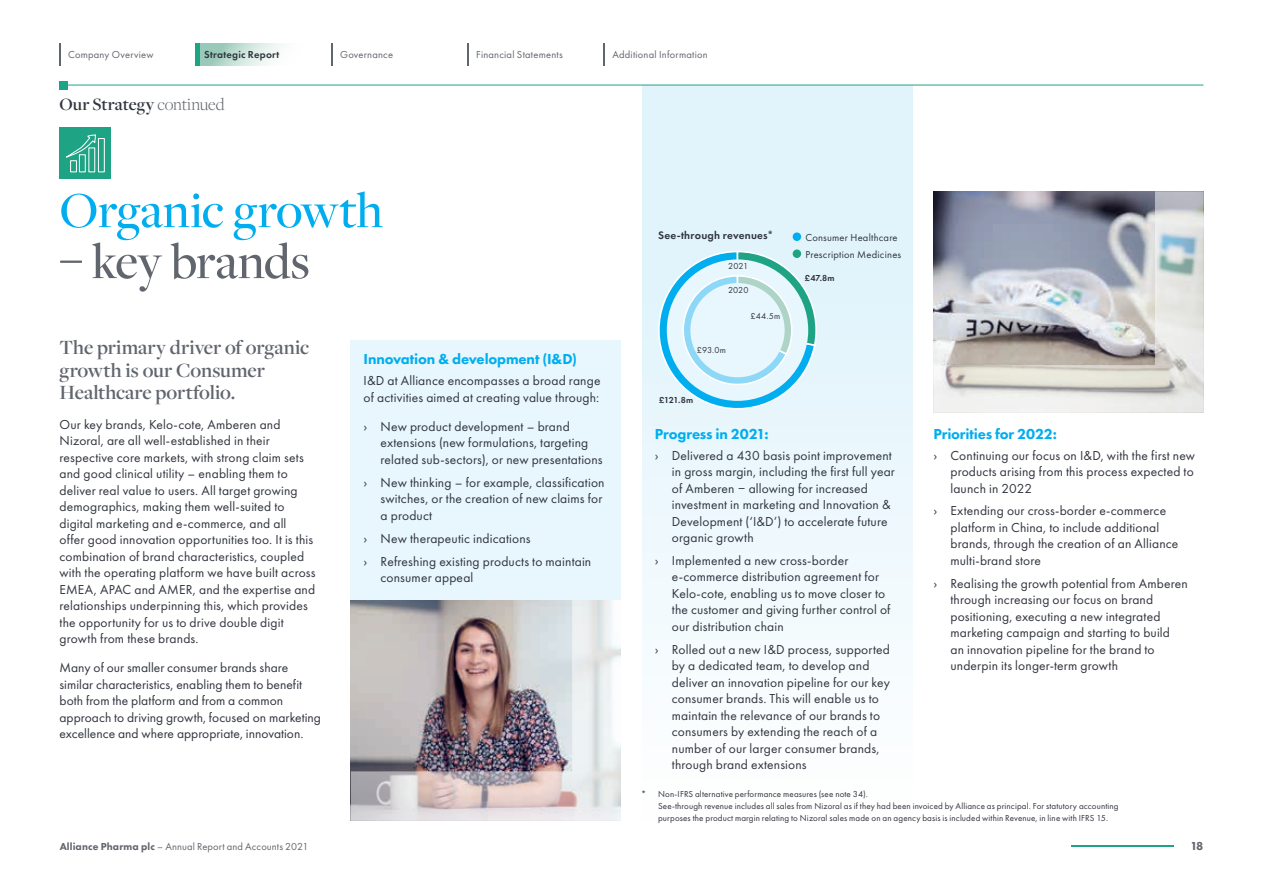
<style>
.page{position:relative;width:1263px;height:893px;background:#fff}
.page>*{position:absolute;margin:0;border:0;box-sizing:border-box;transform-origin:0 0}
.t1{font:500 52.5px "Freight Disp Pro";letter-spacing:-.005em;color:#00aeef}
.t2{font:500 52.5px "Freight Disp Pro";letter-spacing:-.01em;color:#61656d}
.t3{font:600 21px/22.5px "Freight Disp Pro";letter-spacing:-.005em;color:#61656d}
.t4{font:600 18px "Freight Disp Pro";letter-spacing:.005em;color:#30343e}
.t5{font:800 15px "Futura PT";letter-spacing:-.01em;color:#00aeef}
.t6{font:13.5px/16.5px "Futura PT";letter-spacing:.01em;color:#30343e}
.t7{font:800 12px "Futura PT";color:#61656d}
.t8{font:600 11.25px "Futura PT";letter-spacing:.02em;color:#30343e}
.t9{font:10.5px "Futura PT";letter-spacing:.02em;color:#61656d}
.t10{font:10.5px/17.2px "Futura PT";letter-spacing:.02em;color:#30343e}
.t11{font:600 10.5px "Futura PT";letter-spacing:.025em;color:#30343e}
.t12{font:9px/12px "Futura PT";letter-spacing:.015em;color:#30343e}
.t13{font:600 9px "Futura PT";color:#30343e}
.s1{font-weight:300;color:#61656d}
.s2{font-weight:800}
</style>
<div class="page">
<svg style="left:934px;top:191px;width:270px;height:221px;background:#b8babf"></svg>
<img style="left:351px;top:600px;width:270px;height:221px">
<div style="left:642px;top:85px;width:270px;height:736px;background:linear-gradient(to bottom,#dbf2fb,#fcfefe)"></div>
<div style="left:60px;top:128px;width:51px;height:51px;background:#1ea485"></div>
<div style="left:70px;top:160px;width:7px;height:12px;border:1px solid #fff"></div>
<div style="left:79px;top:154px;width:7px;height:18px;border:1px solid #fff"></div>
<div style="left:89px;top:148px;width:6px;height:24px;border:1px solid #fff"></div>
<div style="left:98px;top:138px;width:7px;height:34px;border:1px solid #fff"></div>
<svg style="left:66px;top:135px;width:30px;height:23px"></svg>
<div style="left:351px;top:340px;width:270px;height:260px;background:#e8f6fd"></div>
<div style="left:793px;top:232px;width:8px;height:9px;background:#00aeef;border-radius:50%"></div>
<svg style="left:652px;top:250px;width:166px;height:166px;background:#bbe6f3"></svg>
<div style="left:690px;top:283px;width:95px;height:94px;background:#e8f6fd;border-radius:50%"></div>
<svg style="left:200px;top:43px;width:83px;height:22px"></svg>
<hr style="left:1071px;top:846px;width:103px;height:1px;background:#1ea485">
<hr style="left:196px;top:43px;width:4px;height:22px;background:#1ea485">
<hr style="left:68px;top:85px;width:1135px;height:1px;background:#1ea485">
<div style="left:60px;top:81px;width:8px;height:8px;background:#1ea485"></div>
<svg style="left:60px;top:43px;width:1px;height:22px"></svg>
<svg style="left:332px;top:43px;width:1px;height:22px"></svg>
<svg style="left:604px;top:43px;width:1px;height:22px"></svg>
<svg style="left:468px;top:43px;width:1px;height:22px"></svg>
<p class="t9" style="left:68px;top:48px;width:87px">Company Overview</p>
<p class="t11" style="left:204px;top:47px;width:77px">Strategic Report</p>
<p class="t9" style="left:340px;top:48px;width:54px">Governance</p>
<p class="t9" style="left:476px;top:48px;width:88px">Financial Statements</p>
<p class="t9" style="left:612px;top:48px;width:97px">Additional Information</p>
<h3 class="t4" style="left:60px;top:92px;width:166px">Our Strategy <span class="s1">continued</span></h3>
<h1 class="t1" style="left:60px;top:176px;width:325px">Organic growth</h1>
<h1 class="t2" style="left:60px;top:227px;width:252px">– key brands</h1>
<h2 class="t3" style="left:60px;top:336px;width:251px">The primary driver of organic growth is our Consumer<br>Healthcare portfolio.</h2>
<p class="t6" style="left:60px;top:416px;width:258px">Our key brands, Kelo-cote, Amberen and Nizoral, are all well-established in their respective core markets, with strong claim sets and good clinical utility – enabling them to deliver real value to users. All target growing demographics, making them well-suited to digital marketing and e-commerce, and all<br>offer good innovation opportunities too. It is this combination of brand characteristics, coupled with the operating platform we have built across EMEA, APAC and AMER, and the expertise and relationships underpinning this, which provides the opportunity for us to drive double digit growth from these brands.</p>
<p class="t6" style="left:60px;top:660px;width:263px">Many of our smaller consumer brands share similar characteristics, enabling them to benefit both from the platform and from a common approach to driving growth, focused on marketing excellence and where appropriate, innovation.</p>
<p class="t5" style="left:364px;top:350px;width:215px">Innovation &amp; development (I&amp;D)</p>
<p class="t6" style="left:364px;top:372px;width:238px">I&amp;D at Alliance encompasses a broad range of activities aimed at creating value through:</p>
<p class="t6" style="left:381px;top:418px;width:224px;text-indent:-17px">› New product development – brand extensions (new formulations, targeting related sub-sectors), or new presentations</p>
<p class="t6" style="left:381px;top:474px;width:225px;text-indent:-17px">› New thinking – for example, classification switches, or the creation of new claims for a product</p>
<p class="t6" style="left:364px;top:527px;width:229px;line-height:23px">› New therapeutic indications<br>› Refreshing existing products to maintain</p>
<p class="t6" style="left:381px;top:569px;width:94px">consumer appeal</p>
<p class="t8" style="left:658px;top:228px;width:117px">See-through revenues*</p>
<p class="t12" style="left:728px;top:260px;width:21px">2021</p>
<p class="t12" style="left:728px;top:284px;width:22px">2020</p>
<p class="t12" style="left:697px;top:344px;width:30px">£93.0m</p>
<p class="t13" style="left:659px;top:395px;width:36px">£121.8m</p>
<p class="t12" style="left:750px;top:310px;width:31px">£44.5m</p>
<p class="t10" style="left:805px;top:228px;width:97px">Consumer Healthcare<br>Prescription Medicines</p>
<p class="t13" style="left:805px;top:273px;width:31px">£47.8m</p>
<p class="t5" style="left:655px;top:424px;width:115px">Progress in 2021:</p>
<p class="t6" style="left:672px;top:447px;width:225px;text-indent:-17px">› Delivered a 430 basis point improvement in gross margin, including the first full year of Amberen – allowing for increased investment in marketing and Innovation &amp; Development (‘I&amp;D’) to accelerate future organic growth</p>
<p class="t6" style="left:672px;top:552px;width:220px;text-indent:-17px">› Implemented a new cross-border e-commerce distribution agreement for Kelo-cote, enabling us to move closer to the customer and giving further control of our distribution chain</p>
<p class="t6" style="left:672px;top:641px;width:220px;text-indent:-17px">› Rolled out a new I&amp;D process, supported by a dedicated team, to develop and deliver an innovation pipeline for our key consumer brands. This will enable us to maintain the relevance of our brands to consumers by extending the reach of a number of our larger consumer brands, through brand extensions</p>
<p class="t5" style="left:933px;top:424px;width:125px">Priorities for 2022:</p>
<p class="t6" style="left:950px;top:447px;width:246px;text-align:justify;text-indent:-17px">› Continuing our focus on I&amp;D, with the first new products arising from this process expected to launch in 2022</p>
<p class="t6" style="left:950px;top:503px;width:229px;text-indent:-17px">› Extending our cross-border e-commerce platform in China, to include additional brands, through the creation of an Alliance multi-brand store</p>
<p class="t6" style="left:950px;top:575px;width:239px;text-indent:-17px">› Realising the growth potential from Amberen through increasing our focus on brand positioning, executing a new integrated marketing campaign and starting to build<br>an innovation pipeline for the brand to underpin its longer-term growth</p>
<p class="t12" style="left:658px;top:788px;width:462px;text-indent:-17px">* Non-IFRS alternative performance measures (see note 34).<br>See-through revenue includes all sales from Nizoral as if they had been invoiced by Alliance as principal. For statutory accounting purposes the product margin relating to Nizoral sales made on an agency basis is included within Revenue, in line with IFRS 15.</p>
<p class="t9" style="left:60px;top:840px;width:250px"><span class="s2">Alliance Pharma plc</span> – Annual Report and Accounts 2021</p>
<p class="t7" style="left:1190px;top:839px;width:14px">18</p>
</div>
